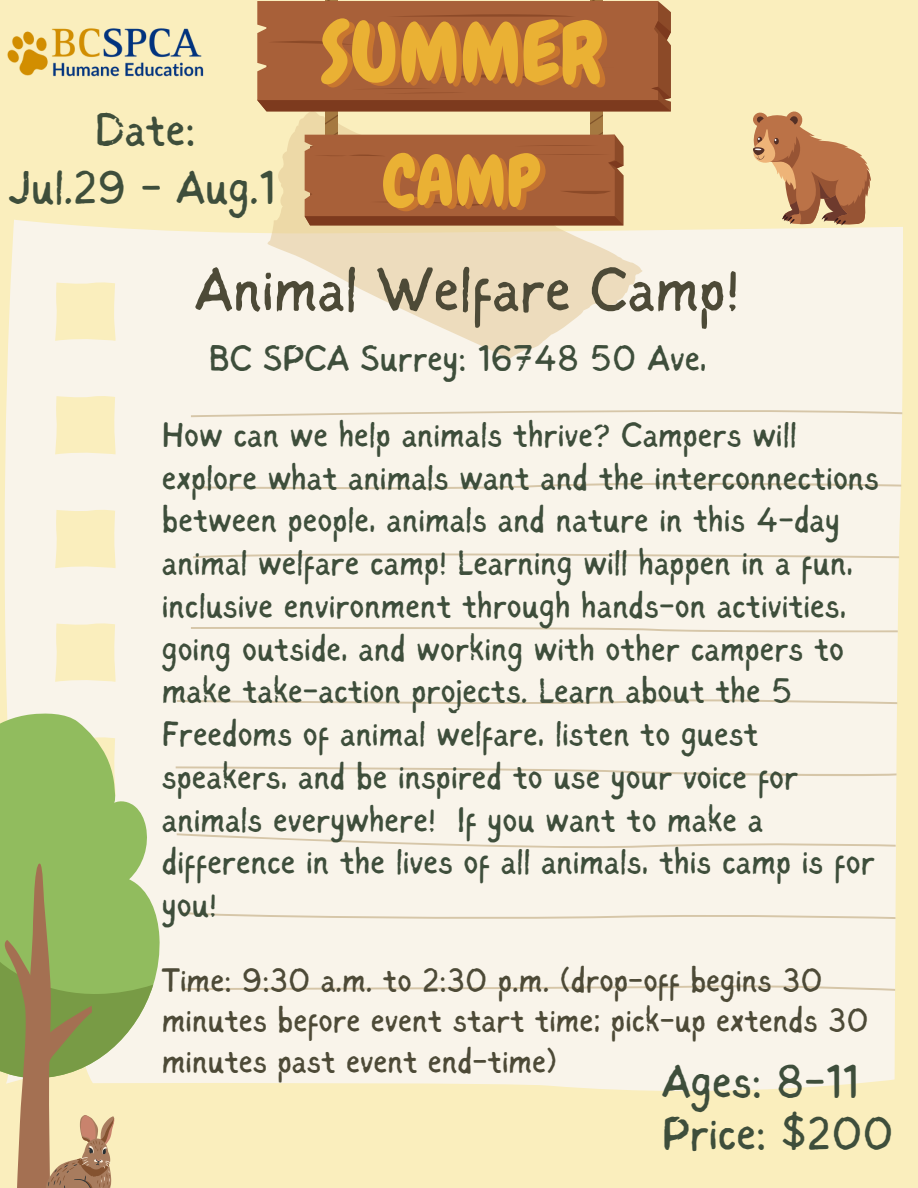
<style>
.page{position:relative;width:918px;height:1188px;background:#faeebd}
.page>*{position:absolute;margin:0;border:0;box-sizing:border-box;transform-origin:0 0}
.t1{font:62.7px "Sigher";color:#4d4a37}
.t2{font:47.55px/57.3px "Sigher";color:#3e4e3b;text-align:center}
.t3{font:37.05px "Sigher";color:#3e4e3b}
.t4{font:35.4px/42.8px "Sigher";color:#3e4e3b}
.t5{font:34.05px/40.5px "Sigher";color:#4d4a37}
</style>
<div class="page">
<div style="left:4px;top:220px;width:899px;height:871px;background:#f9f4ea"></div>
<svg style="left:266px;top:230px;width:377px;height:129px;background:#f2e6cf"></svg>
<svg style="left:191px;top:406px;width:711px;height:11px;background:#f3ecde"></svg>
<svg style="left:193px;top:550px;width:706px;height:8px;background:#f0e8d9"></svg>
<svg style="left:193px;top:480px;width:708px;height:9px;background:#f1e9db"></svg>
<svg style="left:191px;top:627px;width:707px;height:5px;background:#ebe2d1"></svg>
<svg style="left:177px;top:697px;width:720px;height:9px;background:#f1e9db"></svg>
<svg style="left:176px;top:766px;width:721px;height:10px;background:#f1eadc"></svg>
<svg style="left:177px;top:833px;width:719px;height:17px;background:#f5eee2"></svg>
<svg style="left:180px;top:912px;width:715px;height:8px;background:#f0e8d9"></svg>
<svg style="left:182px;top:984px;width:713px;height:7px;background:#efe7d7"></svg>
<svg style="left:257px;top:0;width:414px;height:230px"></svg>
<img style="left:7px;top:28px;width:197px;height:49px">
<svg style="left:0;top:713px;width:160px;height:365px;background:#b5cf8d"></svg>
<svg style="left:0;top:831px;width:153px;height:357px"></svg>
<svg style="left:750px;top:111px;width:121px;height:114px"></svg>
<p class="t2" style="left:9px;top:105px;width:268px">Date:<br>Jul.29 - Aug.1</p>
<p class="t1" style="left:195px;top:264px;width:546px">Animal Welfare Camp!</p>
<h1 class="t3" style="left:209px;top:343px;width:499px">BC SPCA Surrey: 16748 50 Ave,</h1>
<p class="t4" style="left:162px;top:416px;width:719px">How can we help animals thrive? Campers will explore what animals want and the interconnections between people, animals and nature in this 4-day animal welfare camp! Learning will happen in a fun, inclusive environment through hands-on activities, going outside, and working with other campers to make take-action projects. Learn about the 5<br>Freedoms of animal welfare, listen to guest speakers, and be inspired to use your voice for animals everywhere! If you want to make a difference in the lives of all animals, this camp is for you!</p>
<p class="t5" style="left:162px;top:962px;width:708px">Time: 9:30 a.m. to 2:30 p.m. (drop-off begins 30 minutes before event start time; pick-up extends 30 minutes past event end-time)</p>
<h2 class="t2" style="left:662px;top:1057px;width:199px">Ages: 8-11</h2>
<p class="t2" style="left:662px;top:1108px;width:234px">Price: $200</p>
</div>
